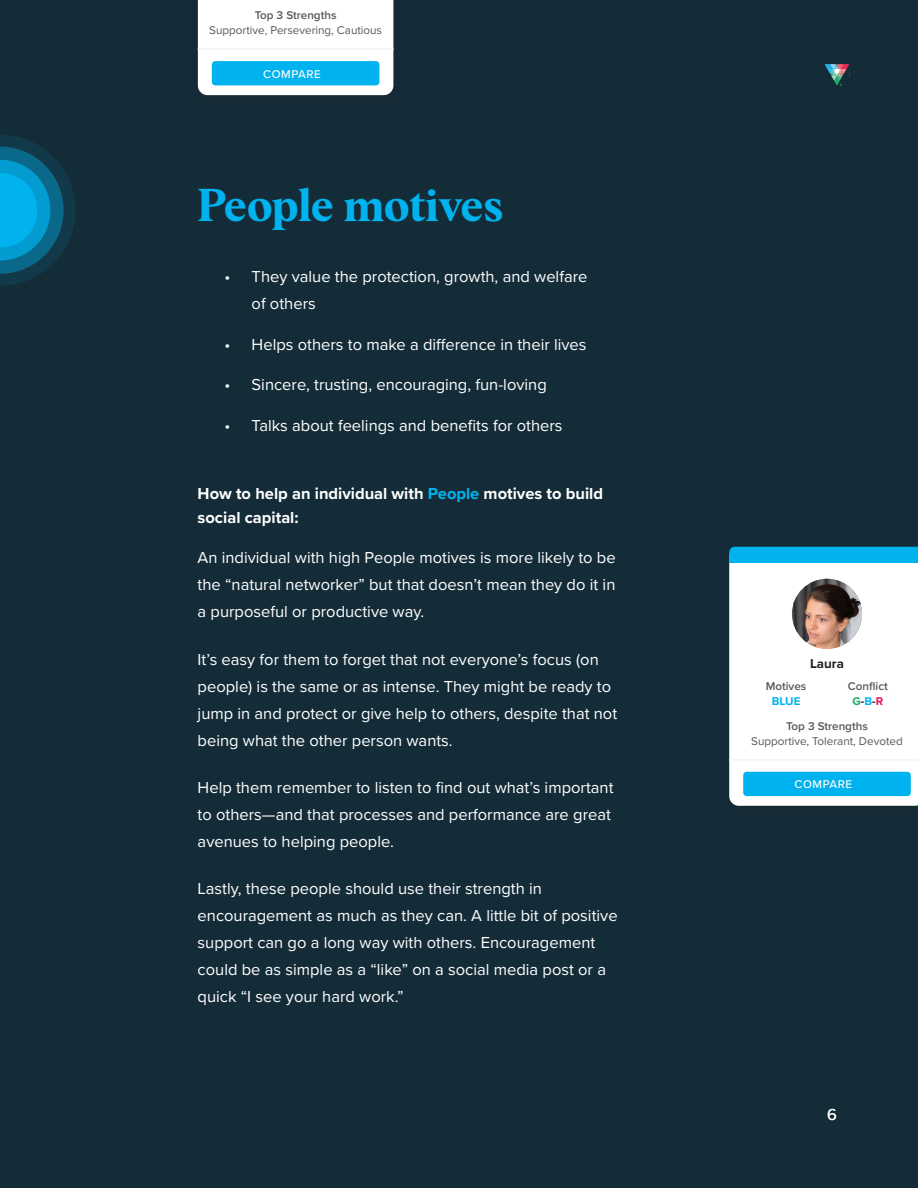
<style>
.page{position:relative;width:918px;height:1188px;background:#142c38}
.page>*{position:absolute;margin:0;border:0;box-sizing:border-box;transform-origin:0 0}
.Albra_Header{font:45px "Albra Text Semi";letter-spacing:-.005em;color:#00b3ef}
.Body{font:16.5px/27px "Proxima Nova";color:#fff}
.semibold_bullets_bef{font:700 16.5px/24px "Proxima Nova";color:#fff}
.t1{font:700 13.35px "Proxima Nova";color:#231f20}
.t2{font:11.7px "Proxima Nova";color:#57585a}
.t3{font:600 11.7px "Proxima Nova";color:#57585a}
.t4{font:500 11.7px "Proxima Nova";letter-spacing:.05em;color:#fff}
.t5{font:700 11.7px "Proxima Nova";color:#231f20}
.t6{font:700 11.7px "Proxima Nova";color:#00b3ef}
.s1{color:#00b3ef}
.s2{color:#1fab6a}
.s3{color:#ee1059}
</style>
<div class="page">
<svg style="left:825px;top:64px;width:24px;height:22px"></svg>
<svg style="left:0;top:135px;width:75px;height:151px"></svg>
<div style="left:729px;top:562px;width:189px;height:244px;background:#fff"></div>
<hr style="left:729px;top:759px;width:189px;height:2px;background:#f2f3f4">
<svg style="left:729px;top:547px;width:189px;height:6px"></svg>
<div style="left:729px;top:553px;width:189px;height:9px;background:#00b3ef"></div>
<div style="left:743px;top:772px;width:168px;height:24px;background:#00b3ef;border-radius:4px"></div>
<div style="left:189px;top:0;width:213px;height:112px;background:#231f20;opacity:.15"></div>
<div style="left:198px;top:0;width:195px;height:95px;background:#fff"></div>
<hr style="left:198px;top:48px;width:196px;height:2px;background:#f2f3f4">
<div style="left:212px;top:61px;width:167px;height:24px;background:#00b3ef;border-radius:4px"></div>
<img style="left:792px;top:579px;width:70px;height:70px;border-radius:35px">
<p class="t3" style="left:255px;top:7px;width:83px">Top 3 Strengths</p>
<p class="t2" style="left:209px;top:22px;width:174px">Supportive, Persevering, Cautious</p>
<p class="t4" style="left:263px;top:65px;width:59px">COMPARE</p>
<p class="Albra_Header" style="left:198px;top:173px;width:307px">People motives</p>
<p class="Body" style="left:252px;top:262px;width:337px;text-indent:-27px">• They value the protection, growth, and welfare of others</p>
<p class="Body" style="left:225px;top:330px;width:363px">• Helps others to make a difference in their lives</p>
<p class="Body" style="left:225px;top:370px;width:324px">• Sincere, trusting, encouraging, fun-loving</p>
<p class="Body" style="left:225px;top:411px;width:340px">• Talks about feelings and benefits for others</p>
<p class="semibold_bullets_bef" style="left:198px;top:481px;width:407px">How to help an individual with <span class="s1">People</span> motives to build social capital:</p>
<p class="Body" style="left:198px;top:544px;width:420px;text-align:justify">An individual with high People motives is more likely to be the “natural networker” but that doesn’t mean they do it in a purposeful or productive way.</p>
<p class="Body" style="left:198px;top:645px;width:421px">It’s easy for them to forget that not everyone’s focus (on people) is the same or as intense. They might be ready to jump in and protect or give help to others, despite that not being what the other person wants.</p>
<p class="Body" style="left:198px;top:773px;width:417px">Help them remember to listen to find out what’s important to others—and that processes and performance are great avenues to helping people.</p>
<p class="Body" style="left:198px;top:874px;width:422px">Lastly, these people should use their strength in encouragement as much as they can. A little bit of positive support can go a long way with others. Encouragement could be as simple as a “like” on a social media post or a quick “I see your hard work.”</p>
<p class="t1" style="left:810px;top:654px;width:35px">Laura</p>
<p class="t3" style="left:766px;top:678px;width:42px">Motives</p>
<p class="t3" style="left:848px;top:678px;width:41px">Conflict</p>
<p class="t6" style="left:772px;top:693px;width:30px">BLUE</p>
<p class="t5" style="left:853px;top:693px;width:32px"><span class="s2">G</span>-<span class="s1">B</span>-<span class="s3">R</span></p>
<p class="t3" style="left:786px;top:717px;width:83px">Top 3 Strengths</p>
<p class="t2" style="left:751px;top:732px;width:153px">Supportive, Tolerant, Devoted</p>
<p class="t4" style="left:795px;top:776px;width:59px">COMPARE</p>
<p class="Body" style="left:827px;top:1100px;width:11px">6</p>
</div>
